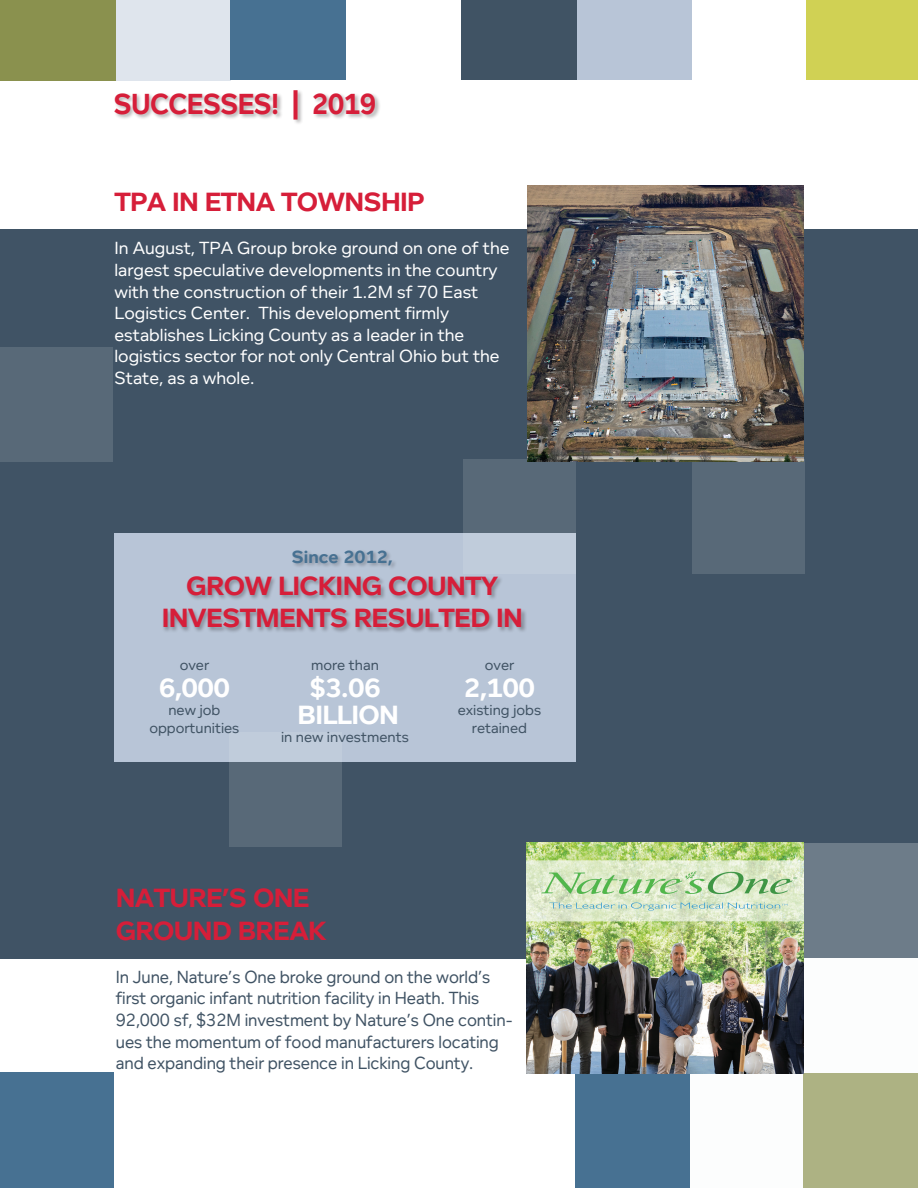
<style>
.page{position:relative;width:918px;height:1188px;background:#fff}
.page>*{position:absolute;margin:0;border:0;box-sizing:border-box;transform-origin:0 0}
.t1{font:700 29.7px "Foundry Context W03";letter-spacing:-.025em;color:#d61e39;scale:.91 1}
.t2{font:700 27px/32.4px "Foundry Context W03";letter-spacing:-.025em;color:#d61e39}
.t3{font:700 27px/27px "Foundry Context W03";letter-spacing:-.025em;color:#fff;text-align:center}
.t4{font:18px/21.6px "Foundry Context W03";color:#fff}
.t5{font:18px/21.6px "Foundry Context W03";letter-spacing:-.005em;color:#405364;scale:.95 1}
.t6{font:700 18px "Foundry Context W03";color:#477192}
.t7{font:15px/18px "Foundry Context W03";color:#405364;text-align:center}
</style>
<div class="page">
<div style="left:576px;top:0;width:116px;height:80px;background:#b8c5d7"></div>
<div style="left:115px;top:0;width:116px;height:80px;background:#dfe5ed"></div>
<div style="left:231px;top:0;width:115px;height:80px;background:#477192"></div>
<div style="left:807px;top:0;width:111px;height:80px;background:#d0d154"></div>
<div style="left:461px;top:0;width:115px;height:80px;background:#405364"></div>
<div style="left:0;top:0;width:115px;height:80px;background:#8a914e"></div>
<div style="left:0;top:229px;width:918px;height:729px;background:#405365"></div>
<div style="left:0;top:1073px;width:114px;height:115px;background:#477192"></div>
<div style="left:803px;top:1073px;width:115px;height:115px;background:#adb283"></div>
<div style="left:576px;top:1073px;width:114px;height:115px;background:#477192"></div>
<div style="left:113px;top:89px;width:268px;height:37px;background:#231f20;opacity:.33"></div>
<div style="left:0;top:348px;width:112px;height:114px;background:#586978"></div>
<div style="left:114px;top:533px;width:462px;height:228px;background:#b8c5d7"></div>
<div style="left:804px;top:843px;width:114px;height:115px;background:#6d7c89"></div>
<div style="left:692px;top:460px;width:112px;height:114px;background:#586978"></div>
<div style="left:464px;top:460px;width:112px;height:73px;background:#586978"></div>
<div style="left:229px;top:761px;width:112px;height:86px;background:#586978"></div>
<img style="left:526px;top:842px;width:278px;height:231px">
<img style="left:527px;top:185px;width:277px;height:277px">
<div style="left:162px;top:549px;width:365px;height:85px;background:#231f20;opacity:.33"></div>
<h1 class="t1" style="left:114px;top:87px;width:290px">SUCCESSES! | 2019</h1>
<h2 class="t2" style="left:114px;top:186px;width:311px">TPA IN ETNA TOWNSHIP</h2>
<p class="t4" style="left:114px;top:237px;width:397px">In August, TPA Group broke ground on one of the largest speculative developments in the country with the construction of their 1.2M sf 70 East Logistics Center. This development firmly establishes Licking County as a leader in the logistics sector for not only Central Ohio but the State, as a whole.</p>
<p class="t6" style="left:292px;top:546px;width:102px">Since 2012,</p>
<h2 class="t2" style="left:162px;top:569px;width:363px;text-align:center">GROW LICKING COUNTY<br>INVESTMENTS RESULTED IN</h2>
<p class="t7" style="left:180px;top:655px;width:31px">over</p>
<h2 class="t3" style="left:159px;top:674px;width:73px">6,000</h2>
<p class="t7" style="left:149px;top:700px;width:92px">new job opportunities</p>
<p class="t7" style="left:311px;top:655px;width:69px">more than</p>
<h2 class="t3" style="left:298px;top:674px;width:103px">$3.06<br>BILLION</h2>
<p class="t7" style="left:281px;top:727px;width:129px">in new investments</p>
<p class="t7" style="left:485px;top:655px;width:31px">over</p>
<h2 class="t3" style="left:464px;top:674px;width:73px">2,100</h2>
<p class="t7" style="left:458px;top:700px;width:85px">existing jobs retained</p>
<h2 class="t2" style="left:116px;top:882px;width:212px">NATURE’S ONE<br>GROUND BREAK</h2>
<p class="t5" style="left:116px;top:966px;width:420px">In June, Nature’s One broke ground on the world’s first organic infant nutrition facility in Heath. This 92,000 sf, $32M investment by Nature’s One contin&shy;ues the momentum of food manufacturers locating and expanding their presence in Licking County.</p>
</div>
